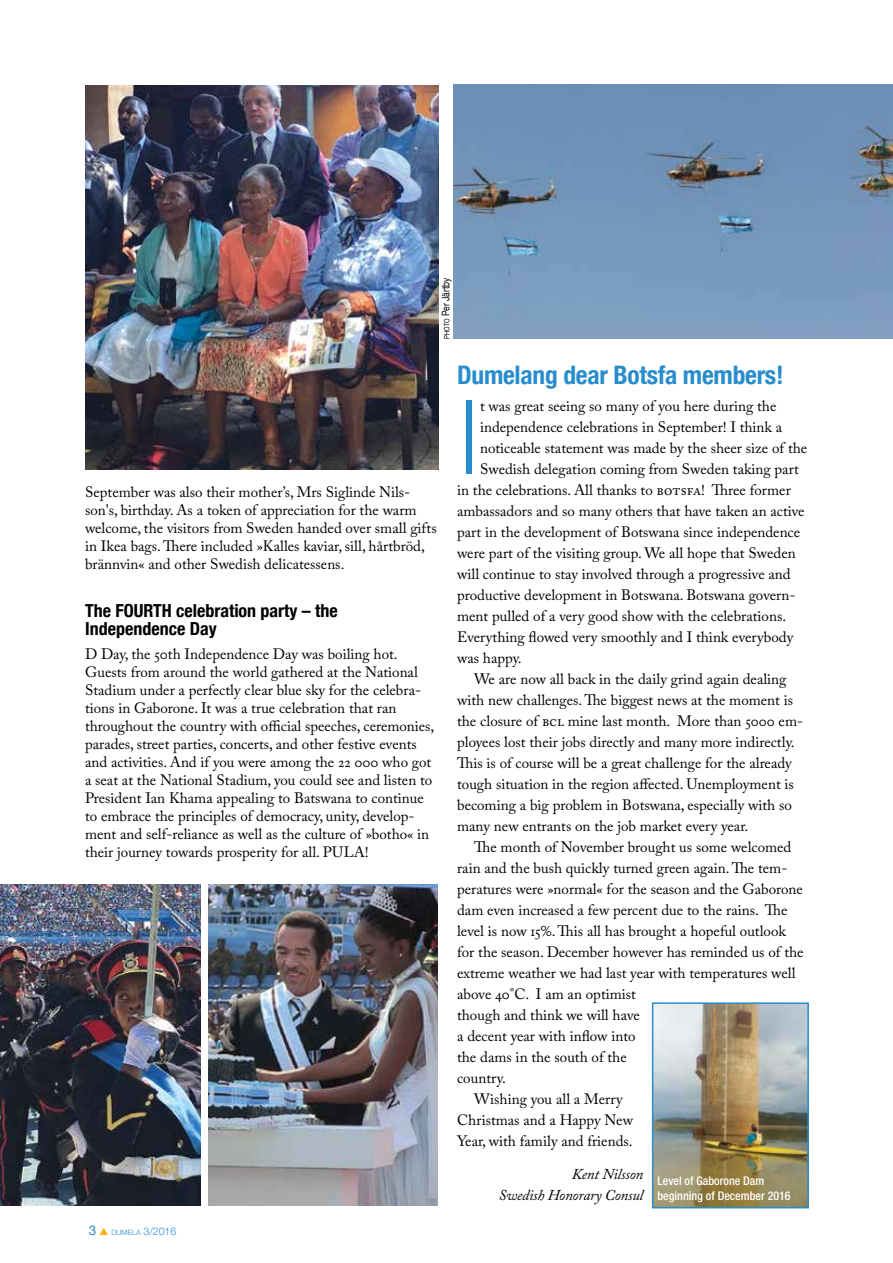
<style>
.page{position:relative;width:893px;height:1263px;background:#fff}
.page>*{position:absolute;margin:0;border:0;box-sizing:border-box;transform-origin:0 0}
.t1{font:300 108.45px "Myriad Pro";color:#288dcd}
.t2{font:700 condensed 25.5px "Helvetica Neue";letter-spacing:-.01em;color:#288dcd}
.t3{font:700 condensed 18px/18px "Helvetica Neue";color:#000}
.t4{font:15px/18px "Adobe Caslon Pro";color:#000}
.t5{font:italic 15px/21px "Adobe Caslon Pro";letter-spacing:-.01em;color:#000;text-align:right}
.t6{font:500 condensed 12px/15px "Helvetica Neue";color:#fff}
.t7{font:10.5px "Helvetica Neue";color:#000;scale:.8 1}
.t8{font:300 7.35px "Helvetica Neue";color:#288dcd}
.s1{font-size:7.35px}
.s2{font-weight:400;font-size:13.5px}
.s3{color:#fcb316}
.s4{font-size:10.5px}
</style>
<div class="page">
<img style="left:454px;top:85px;width:439px;height:254px">
<img style="left:208px;top:884px;width:230px;height:321px">
<img style="left:0;top:884px;width:201px;height:321px">
<img style="left:85px;top:85px;width:354px;height:385px">
<img style="left:655px;top:1005px;width:151px;height:200px">
<div style="left:652px;top:1002px;width:157px;height:206px;border:2px solid #288dcd"></div>
<p class="t7" style="left:437px;top:339px;width:78px;rotate:-90deg"><span class="s1">photo</span> Per Järtby</p>
<p class="t4" style="left:85px;top:483px;width:353px">September was also their mother’s, Mrs Siglinde Nils&shy;son's, birthday. As a token of appreciation for the warm welcome, the visitors from Sweden handed over small gifts in Ikea bags. There included »Kalles kaviar, sill, hårtbröd, brännvin« and other Swedish delicatessens.</p>
<p class="t3" style="left:85px;top:600px;width:254px">The fourth celebration party – the<br>Independence Day</p>
<p class="t4" style="left:85px;top:645px;width:351px">D Day, the 50th Independence Day was boiling hot.<br>Guests from around the world gathered at the National Stadium under a perfectly clear blue sky for the celebra&shy;tions in Gaborone. It was a true celebration that ran throughout the country with official speeches, ceremonies, parades, street parties, concerts, and other festive events and activities. And if you were among the 22 000 who got a seat at the National Stadium, you could see and listen to President Ian Khama appealing to Batswana to continue to embrace the principles of democracy, unity, develop&shy;ment and self-reliance as well as the culture of »botho« in their journey towards prosperity for all. Pula</p>
<p class="t4" style="left:365px;top:843px;width:5px">!</p>
<p class="t8" style="left:89px;top:1227px;width:89px"><span class="s2">3</span> <span class="s3">▲</span> DUMELA <span class="s4">3/2016</span></p>
<h2 class="t2" style="left:457px;top:354px;width:328px">Dumelang dear Botsfa members!</h2>
<h1 class="t1" style="left:457px;top:373px;width:24px">I</h1>
<p class="t4" style="left:480px;top:397px;width:298px">t was great seeing so many of you here during the</p>
<p class="t4" style="left:480px;top:418px;width:304px">independence celebrations in September! I think a</p>
<p class="t4" style="left:480px;top:439px;width:329px">noticeable statement was made by the sheer size of the</p>
<p class="t4" style="left:480px;top:460px;width:320px">Swedish delegation coming from Sweden taking part</p>
<p class="t4" style="left:457px;top:481px;width:335px">in the celebrations. All thanks to botsfa! Three former</p>
<p class="t4" style="left:457px;top:502px;width:349px">ambassadors and so many others that have taken an active</p>
<p class="t4" style="left:457px;top:523px;width:345px">part in the development of Botswana since independence</p>
<p class="t4" style="left:457px;top:544px;width:340px">were part of the visiting group. We all hope that Sweden</p>
<p class="t4" style="left:457px;top:565px;width:335px">will continue to stay involved through a progressive and</p>
<p class="t4" style="left:457px;top:586px;width:340px">productive development in Botswana. Botswana govern-</p>
<p class="t4" style="left:457px;top:607px;width:331px">ment pulled of a very good show with the celebrations.</p>
<p class="t4" style="left:457px;top:628px;width:338px">Everything flowed very smoothly and I think everybody</p>
<p class="t4" style="left:457px;top:649px;width:66px">was happy.</p>
<p class="t4" style="left:474px;top:670px;width:314px">We are now all back in the daily grind again dealing</p>
<p class="t4" style="left:457px;top:691px;width:337px">with new challenges. The biggest news at the moment is</p>
<p class="t4" style="left:457px;top:712px;width:348px">the closure of bcl mine last month. More than 5000 em-</p>
<p class="t4" style="left:457px;top:733px;width:339px">ployees lost their jobs directly and many more indirectly.</p>
<p class="t4" style="left:457px;top:754px;width:336px">This is of course will be a great challenge for the already</p>
<p class="t4" style="left:457px;top:775px;width:338px">tough situation in the region affected. Unemployment is</p>
<p class="t4" style="left:457px;top:796px;width:336px">becoming a big problem in Botswana, especially with so</p>
<p class="t4" style="left:457px;top:817px;width:293px">many new entrants on the job market every year.</p>
<p class="t4" style="left:474px;top:838px;width:319px">The month of November brought us some welcomed</p>
<p class="t4" style="left:457px;top:859px;width:332px">rain and the bush quickly turned green again. The tem-</p>
<p class="t4" style="left:457px;top:880px;width:347px">peratures were »normal« for the season and the Gaborone</p>
<p class="t4" style="left:457px;top:901px;width:332px">dam even increased a few percent due to the rains. The</p>
<p class="t4" style="left:457px;top:922px;width:330px">level is now 15%. This all has brought a hopeful outlook</p>
<p class="t4" style="left:457px;top:943px;width:348px">for the season. December however has reminded us of the</p>
<p class="t4" style="left:457px;top:964px;width:340px">extreme weather we had last year with temperatures well</p>
<p class="t4" style="left:457px;top:985px;width:180px">above 40°C. I am an optimist</p>
<p class="t4" style="left:457px;top:1006px;width:184px">though and think we will have</p>
<p class="t4" style="left:457px;top:1027px;width:180px">a decent year with inflow into</p>
<p class="t4" style="left:457px;top:1048px;width:171px">the dams in the south of the</p>
<p class="t4" style="left:457px;top:1069px;width:50px">country.</p>
<p class="t4" style="left:474px;top:1090px;width:150px">Wishing you all a Merry</p>
<p class="t4" style="left:457px;top:1111px;width:177px">Christmas and a Happy New</p>
<p class="t4" style="left:457px;top:1132px;width:177px">Year, with family and friends.</p>
<p class="t5" style="left:499px;top:1163px;width:146px">Kent Nilsson<br>Swedish Honorary Consul</p>
<p class="t6" style="left:657px;top:1173px;width:135px">Level of Gaborone Dam beginning of December 2016</p>
</div>
